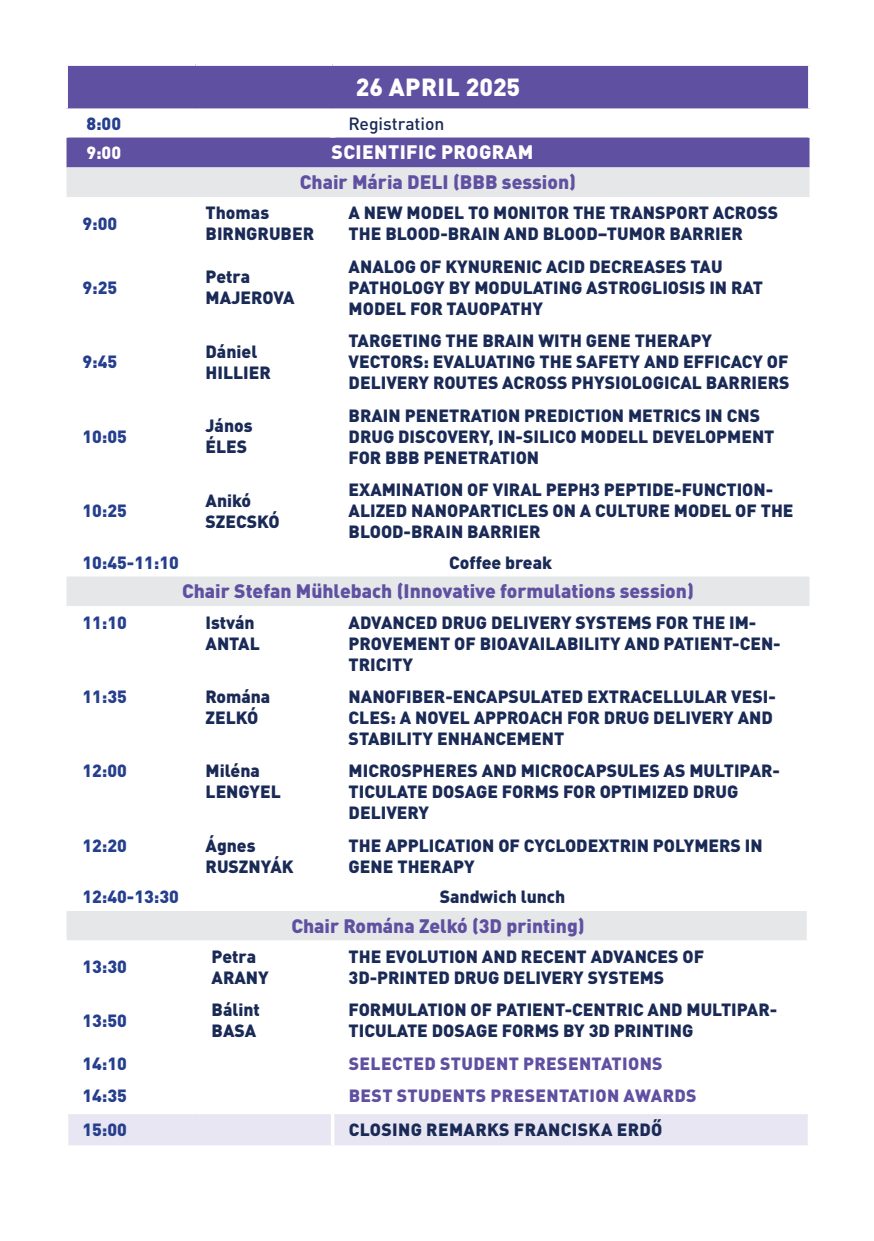
<style>
.page{position:relative;width:874px;height:1241px;background:#fff}
.page>*{position:absolute;margin:0;border:0;box-sizing:border-box;transform-origin:0 0}
.t1{font:900 24.5px "DIN Pro";letter-spacing:.01em;color:#fff}
.t2{font:900 19.25px "DIN Pro";color:#5f50a1}
.t3{font:900 19.25px "DIN Pro";letter-spacing:.02em;color:#fff}
.t4{font:900 17.5px/21px "DIN Pro";color:#1a2a56}
.t5{font:900 17.5px "DIN Pro";color:#253f8e}
.t6{font:900 17.5px "DIN Pro";letter-spacing:.02em;color:#5f50a1}
.t7{font:900 17.5px "DIN Pro";letter-spacing:.02em;color:#1a2a56}
.t8{font:500 17.5px "DIN Pro";color:#1a2a56}
.t9{font:900 17.5px "DIN Pro";color:#fff}
</style>
<div class="page">
<div style="left:66px;top:64px;width:743px;height:45px;background:#5f50a1"></div>
<div style="left:66px;top:137px;width:743px;height:30px;background:#5f50a1"></div>
<div style="left:66px;top:167px;width:743px;height:30px;background:#e6e7e9"></div>
<svg style="left:66px;top:576px;width:743px;height:364px"></svg>
<div style="left:68px;top:1114px;width:739px;height:31px;background:#e8e6f2"></div>
<div style="left:330px;top:606px;width:5px;height:73px;background:#fff"></div>
<div style="left:330px;top:681px;width:5px;height:73px;background:#fff"></div>
<div style="left:330px;top:755px;width:5px;height:73px;background:#fff"></div>
<div style="left:330px;top:829px;width:5px;height:52px;background:#fff"></div>
<div style="left:806px;top:883px;width:5px;height:27px;background:#fff"></div>
<hr style="left:68px;top:679px;width:126px;height:2px;background:#fff">
<hr style="left:197px;top:679px;width:135px;height:2px;background:#fff">
<hr style="left:332px;top:679px;width:475px;height:2px;background:#fff">
<hr style="left:68px;top:754px;width:126px;height:1px;background:#fff">
<hr style="left:197px;top:754px;width:135px;height:1px;background:#fff">
<hr style="left:332px;top:754px;width:475px;height:1px;background:#fff">
<hr style="left:68px;top:828px;width:126px;height:1px;background:#fff">
<hr style="left:197px;top:828px;width:135px;height:1px;background:#fff">
<hr style="left:332px;top:828px;width:475px;height:1px;background:#fff">
<hr style="left:65px;top:108px;width:130px;height:2px;background:#fff">
<hr style="left:195px;top:108px;width:137px;height:2px;background:#fff">
<hr style="left:332px;top:108px;width:478px;height:2px;background:#fff">
<hr style="left:65px;top:63px;width:130px;height:3px;background:#fff">
<hr style="left:65px;top:66px;width:3px;height:42px;background:#fff">
<hr style="left:195px;top:63px;width:137px;height:3px;background:#fff">
<hr style="left:332px;top:63px;width:478px;height:3px;background:#fff">
<hr style="left:807px;top:66px;width:3px;height:42px;background:#fff">
<hr style="left:65px;top:606px;width:3px;height:74px;background:#fff">
<hr style="left:194px;top:606px;width:3px;height:74px;background:#fff">
<hr style="left:807px;top:606px;width:3px;height:74px;background:#fff">
<hr style="left:65px;top:680px;width:3px;height:74px;background:#fff">
<hr style="left:194px;top:680px;width:3px;height:74px;background:#fff">
<hr style="left:807px;top:680px;width:3px;height:74px;background:#fff">
<hr style="left:65px;top:754px;width:3px;height:75px;background:#fff">
<hr style="left:194px;top:754px;width:3px;height:75px;background:#fff">
<hr style="left:807px;top:754px;width:3px;height:75px;background:#fff">
<hr style="left:65px;top:829px;width:3px;height:53px;background:#fff">
<hr style="left:194px;top:829px;width:3px;height:52px;background:#fff">
<hr style="left:807px;top:829px;width:3px;height:52px;background:#fff">
<hr style="left:65px;top:882px;width:3px;height:28px;background:#fff">
<hr style="left:194px;top:883px;width:3px;height:27px;background:#fff">
<hr style="left:68px;top:881px;width:127px;height:2px;background:#fff">
<hr style="left:195px;top:881px;width:137px;height:2px;background:#fff">
<hr style="left:332px;top:881px;width:479px;height:2px;background:#fff">
<div style="left:806px;top:910px;width:5px;height:30px;background:#fff"></div>
<hr style="left:331px;top:1113px;width:3px;height:32px;background:#fff">
<p class="t1" style="left:355px;top:66px;width:166px">26 APRIL 2025</p>
<p class="t5" style="left:86px;top:108px;width:36px">8:00</p>
<p class="t8" style="left:348px;top:109px;width:97px">Registration</p>
<p class="t9" style="left:86px;top:137px;width:36px">9:00</p>
<p class="t3" style="left:331px;top:136px;width:203px">SCIENTIFIC PROGRAM</p>
<p class="t2" style="left:300px;top:165px;width:278px">Chair Mária DELI (BBB session)</p>
<p class="t5" style="left:82px;top:208px;width:36px">9:00</p>
<p class="t4" style="left:205px;top:200px;width:110px">Thomas<br>BIRNGRUBER</p>
<p class="t4" style="left:348px;top:200px;width:430px">A NEW MODEL TO MONITOR THE TRANSPORT ACROSS<br>THE BLOOD-BRAIN AND BLOOD–TUMOR BARRIER</p>
<p class="t5" style="left:82px;top:272px;width:36px">9:25</p>
<p class="t4" style="left:205px;top:264px;width:91px">Petra<br>MAJEROVA</p>
<p class="t4" style="left:348px;top:254px;width:415px">ANALOG OF KYNURENIC ACID DECREASES TAU<br>PATHOLOGY BY MODULATING ASTROGLIOSIS IN RAT<br>MODEL FOR TAUOPATHY</p>
<p class="t5" style="left:82px;top:347px;width:36px">9:45</p>
<p class="t5" style="left:82px;top:421px;width:46px">10:05</p>
<p class="t5" style="left:82px;top:495px;width:46px">10:25</p>
<p class="t4" style="left:205px;top:338px;width:53px">Dániel</p>
<p class="t4" style="left:205px;top:359px;width:67px">HILLIER</p>
<p class="t4" style="left:205px;top:413px;width:48px">János</p>
<p class="t4" style="left:205px;top:434px;width:43px">ÉLES</p>
<p class="t4" style="left:205px;top:487px;width:47px">Anikó</p>
<p class="t4" style="left:205px;top:508px;width:76px">SZECSKÓ</p>
<p class="t4" style="left:348px;top:328px;width:442px">TARGETING THE BRAIN WITH GENE THERAPY<br>VECTORS: EVALUATING THE SAFETY AND EFFICACY OF<br>DELIVERY ROUTES ACROSS PHYSIOLOGICAL BARRIERS</p>
<p class="t4" style="left:348px;top:402px;width:427px">BRAIN PENETRATION PREDICTION METRICS IN CNS<br>DRUG DISCOVERY, IN-SILICO MODELL DEVELOPMENT<br>FOR BBB PENETRATION</p>
<p class="t4" style="left:348px;top:477px;width:446px">EXAMINATION OF VIRAL PEPH3 PEPTIDE-FUNCTION-<br>ALIZED NANOPARTICLES ON A CULTURE MODEL OF THE<br>BLOOD-BRAIN BARRIER</p>
<p class="t5" style="left:82px;top:547px;width:98px">10:45-11:10</p>
<p class="t4" style="left:449px;top:549px;width:104px">Coffee break</p>
<p class="t2" style="left:182px;top:574px;width:513px">Chair Stefan Mühlebach (Innovative formulations session)</p>
<p class="t5" style="left:82px;top:607px;width:46px">11:10</p>
<p class="t4" style="left:205px;top:609px;width:51px">István</p>
<p class="t4" style="left:205px;top:630px;width:56px">ANTAL</p>
<p class="t4" style="left:348px;top:609px;width:433px">ADVANCED DRUG DELIVERY SYSTEMS FOR THE IM-<br>PROVEMENT OF BIOAVAILABILITY AND PATIENT-CEN-<br>TRICITY</p>
<p class="t5" style="left:82px;top:681px;width:46px">11:35</p>
<p class="t4" style="left:205px;top:683px;width:66px">Romána</p>
<p class="t4" style="left:205px;top:704px;width:54px">ZELKÓ</p>
<p class="t5" style="left:82px;top:755px;width:46px">12:00</p>
<p class="t4" style="left:205px;top:758px;width:56px">Miléna</p>
<p class="t4" style="left:205px;top:779px;width:77px">LENGYEL</p>
<p class="t5" style="left:82px;top:830px;width:46px">12:20</p>
<p class="t4" style="left:205px;top:832px;width:51px">Ágnes</p>
<p class="t4" style="left:205px;top:853px;width:90px">RUSZNYÁK</p>
<p class="t4" style="left:348px;top:683px;width:428px">NANOFIBER-ENCAPSULATED EXTRACELLULAR VESI-<br>CLES: A NOVEL APPROACH FOR DRUG DELIVERY AND<br>STABILITY ENHANCEMENT</p>
<p class="t4" style="left:348px;top:758px;width:432px">MICROSPHERES AND MICROCAPSULES AS MULTIPAR-<br>TICULATE DOSAGE FORMS FOR OPTIMIZED DRUG<br>DELIVERY</p>
<p class="t4" style="left:348px;top:832px;width:415px">THE APPLICATION OF CYCLODEXTRIN POLYMERS IN<br>GENE THERAPY</p>
<p class="t5" style="left:82px;top:881px;width:98px">12:40-13:30</p>
<p class="t4" style="left:439px;top:883px;width:127px">Sandwich lunch</p>
<p class="t2" style="left:291px;top:908px;width:295px">Chair Romána Zelkó (3D printing)</p>
<p class="t5" style="left:82px;top:951px;width:46px">13:30</p>
<p class="t4" style="left:348px;top:943px;width:357px">THE EVOLUTION AND RECENT ADVANCES OF<br>3D-PRINTED DRUG DELIVERY SYSTEMS</p>
<p class="t4" style="left:211px;top:943px;width:46px">Petra</p>
<p class="t4" style="left:211px;top:964px;width:59px">ARANY</p>
<p class="t5" style="left:82px;top:1005px;width:46px">13:50</p>
<p class="t4" style="left:211px;top:996px;width:50px">Bálint</p>
<p class="t4" style="left:211px;top:1017px;width:46px">BASA</p>
<p class="t4" style="left:348px;top:996px;width:430px">FORMULATION OF PATIENT-CENTRIC AND MULTIPAR-<br>TICULATE DOSAGE FORMS BY 3D PRINTING</p>
<p class="t5" style="left:82px;top:1048px;width:46px">14:10</p>
<p class="t6" style="left:348px;top:1048px;width:315px">SELECTED STUDENT PRESENTATIONS</p>
<p class="t5" style="left:82px;top:1080px;width:46px">14:35</p>
<p class="t6" style="left:348px;top:1080px;width:349px">BEST STUDENTS PRESENTATION AWARDS</p>
<p class="t5" style="left:82px;top:1114px;width:46px">15:00</p>
<p class="t7" style="left:348px;top:1114px;width:315px">CLOSING REMARKS FRANCISKA ERDŐ</p>
</div>
